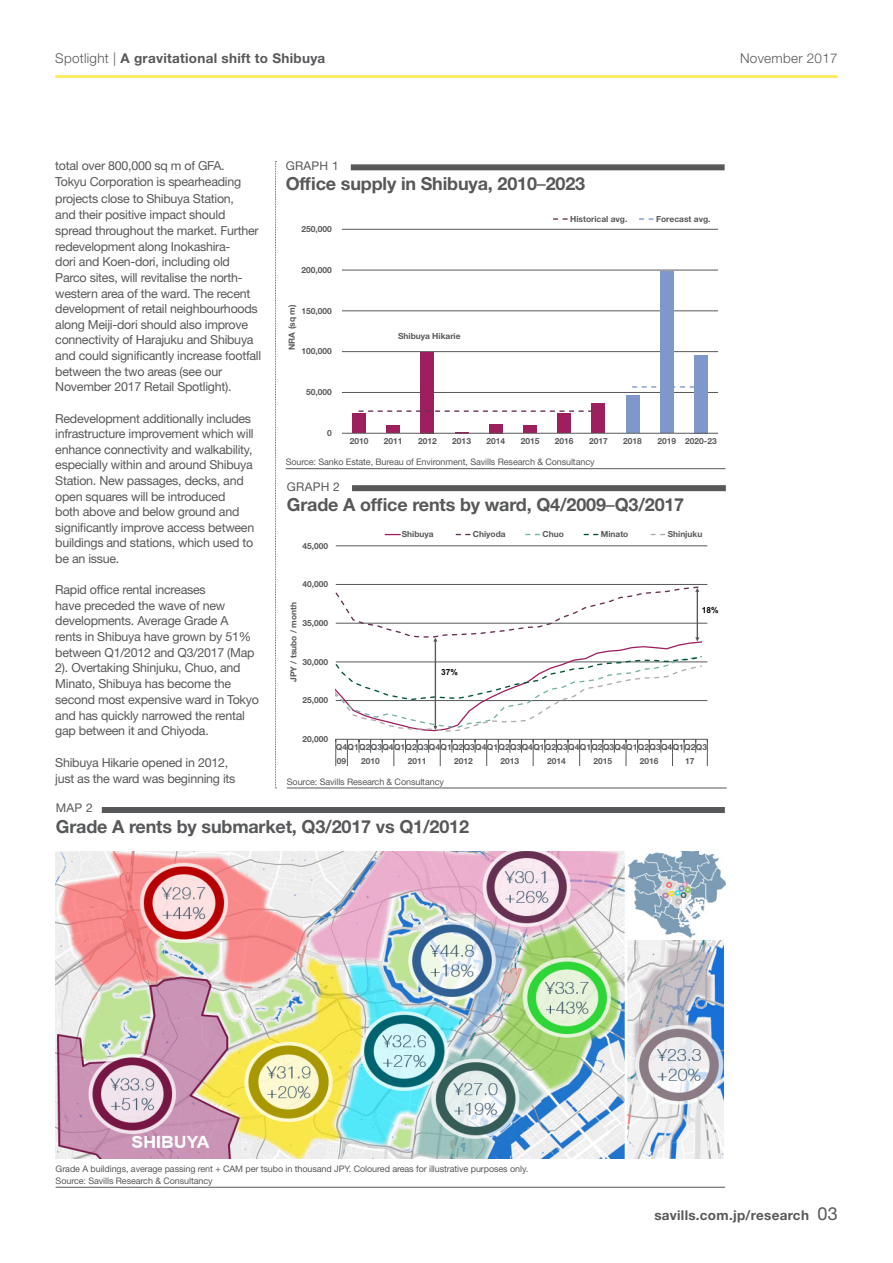
<style>
.page{position:relative;width:893px;height:1263px;background:#fff}
.page>*{position:absolute;margin:0;border:0;box-sizing:border-box;transform-origin:0 0}
.H_GraphHeader{font:700 18px "Helvetica Neue LT Std";letter-spacing:-.01em;color:#57585a}
.t1{font:700 13.5px "Helvetica Neue LT Std";letter-spacing:.02em;color:#57585a}
.t2{font:300 13.5px "Helvetica Neue LT Std";letter-spacing:.02em;color:#57585a}
.H_Body{font:12.45px/15.8px "Helvetica Neue LT Std";letter-spacing:-.02em;color:#57585a}
.H_GraphName{font:12px "Helvetica Neue LT Std";letter-spacing:.02em;color:#57585a}
.H_GraphSource{font:9px/12px "Helvetica Neue LT Std";letter-spacing:-.01em;color:#57585a}
.t3{font:700 8.4px/13.4px "Helvetica Neue LT Std";color:#58595b}
.t4{font:700 8.4px "Arial";color:#000}
.s1{font-weight:300}
.s2{font-weight:400}
.s3{font-weight:400;font-size:18px}
</style>
<div class="page">
<hr style="left:55px;top:75px;width:783px;height:3px;background:#ffe94d">
<div style="left:351px;top:164px;width:374px;height:6px;background:#57585a"></div>
<hr style="left:286px;top:468px;width:439px;height:1px;background:#57585a">
<hr style="left:342px;top:392px;width:376px;height:1px;background:#58595b">
<hr style="left:342px;top:351px;width:376px;height:1px;background:#58595b">
<hr style="left:342px;top:311px;width:376px;height:1px;background:#58595b">
<hr style="left:342px;top:270px;width:376px;height:1px;background:#58595b">
<hr style="left:342px;top:229px;width:376px;height:1px;background:#58595b">
<div style="left:352px;top:413px;width:14px;height:20px;background:#9e1f5e"></div>
<div style="left:386px;top:426px;width:14px;height:7px;background:#9e1f5e"></div>
<div style="left:421px;top:352px;width:13px;height:81px;background:#9e1f5e"></div>
<svg style="left:455px;top:432px;width:13px;height:1px"></svg>
<div style="left:489px;top:424px;width:14px;height:9px;background:#9e1f5e"></div>
<div style="left:523px;top:425px;width:14px;height:8px;background:#9e1f5e"></div>
<div style="left:557px;top:413px;width:14px;height:20px;background:#9e1f5e"></div>
<div style="left:592px;top:403px;width:13px;height:30px;background:#9e1f5e"></div>
<div style="left:626px;top:395px;width:13px;height:38px;background:#7f98cc"></div>
<div style="left:660px;top:272px;width:14px;height:161px;background:#7f98cc"></div>
<div style="left:694px;top:355px;width:14px;height:78px;background:#7f98cc"></div>
<hr style="left:342px;top:433px;width:376px;height:1px;background:#58595b">
<svg style="left:359px;top:410px;width:239px;height:2px"></svg>
<svg style="left:633px;top:386px;width:61px;height:2px"></svg>
<svg style="left:553px;top:218px;width:15px;height:2px"></svg>
<svg style="left:639px;top:218px;width:15px;height:2px"></svg>
<svg style="left:275px;top:161px;width:1px;height:627px"></svg>
<div style="left:352px;top:485px;width:374px;height:6px;background:#57585a"></div>
<hr style="left:287px;top:788px;width:440px;height:1px;background:#57585a">
<hr style="left:336px;top:700px;width:371px;height:1px;background:#58595b">
<hr style="left:336px;top:662px;width:371px;height:1px;background:#58595b">
<hr style="left:336px;top:623px;width:371px;height:1px;background:#58595b">
<hr style="left:336px;top:584px;width:371px;height:1px;background:#58595b">
<hr style="left:336px;top:545px;width:371px;height:1px;background:#58595b">
<hr style="left:336px;top:739px;width:371px;height:1px;background:#58595b">
<svg style="left:359px;top:740px;width:1px;height:13px"></svg>
<svg style="left:370px;top:740px;width:1px;height:13px"></svg>
<svg style="left:382px;top:740px;width:1px;height:13px"></svg>
<svg style="left:405px;top:740px;width:1px;height:13px"></svg>
<svg style="left:417px;top:740px;width:1px;height:13px"></svg>
<svg style="left:428px;top:740px;width:1px;height:13px"></svg>
<svg style="left:452px;top:739px;width:1px;height:14px"></svg>
<svg style="left:463px;top:740px;width:1px;height:13px"></svg>
<svg style="left:475px;top:740px;width:1px;height:13px"></svg>
<svg style="left:498px;top:740px;width:1px;height:13px"></svg>
<svg style="left:510px;top:739px;width:1px;height:14px"></svg>
<svg style="left:521px;top:740px;width:1px;height:13px"></svg>
<svg style="left:544px;top:740px;width:1px;height:13px"></svg>
<svg style="left:556px;top:740px;width:1px;height:13px"></svg>
<svg style="left:568px;top:740px;width:1px;height:13px"></svg>
<svg style="left:591px;top:740px;width:1px;height:13px"></svg>
<svg style="left:602px;top:740px;width:1px;height:13px"></svg>
<svg style="left:614px;top:740px;width:1px;height:13px"></svg>
<svg style="left:637px;top:740px;width:1px;height:13px"></svg>
<svg style="left:649px;top:740px;width:1px;height:13px"></svg>
<svg style="left:661px;top:739px;width:1px;height:14px"></svg>
<svg style="left:684px;top:740px;width:1px;height:13px"></svg>
<svg style="left:695px;top:740px;width:1px;height:13px"></svg>
<svg style="left:335px;top:739px;width:1px;height:27px"></svg>
<svg style="left:347px;top:740px;width:1px;height:26px"></svg>
<svg style="left:394px;top:739px;width:1px;height:27px"></svg>
<svg style="left:440px;top:740px;width:1px;height:26px"></svg>
<svg style="left:486px;top:740px;width:1px;height:26px"></svg>
<svg style="left:533px;top:740px;width:1px;height:26px"></svg>
<svg style="left:579px;top:740px;width:1px;height:26px"></svg>
<svg style="left:626px;top:740px;width:1px;height:26px"></svg>
<svg style="left:672px;top:740px;width:1px;height:26px"></svg>
<svg style="left:707px;top:739px;width:1px;height:27px"></svg>
<svg style="left:385px;top:534px;width:15px;height:1px"></svg>
<svg style="left:336px;top:546px;width:367px;height:186px"></svg>
<div style="left:102px;top:807px;width:623px;height:6px;background:#57585a"></div>
<hr style="left:56px;top:1187px;width:669px;height:1px;background:#57585a">
<img style="left:56px;top:851px;width:669px;height:308px">
<p class="t1" style="left:55px;top:50px;width:272px"><span class="s1">Spotlight |</span> A gravitational shift to Shibuya</p>
<p class="t2" style="left:740px;top:50px;width:99px">November 2017</p>
<p class="H_Body" style="left:55px;top:157px;width:207px">total over 800,000 sq m of GFA.<br>Tokyu Corporation is spearheading projects close to Shibuya Station,<br>and their positive impact should spread throughout the market. Further redevelopment along Inokashira-<br>dori and Koen-dori, including old Parco sites, will revitalise the north&shy;western area of the ward. The recent development of retail neighbourhoods along Meiji-dori should also improve connectivity of Harajuku and Shibuya and could significantly increase footfall between the two areas (see our November 2017 Retail Spotlight).</p>
<p class="H_Body" style="left:55px;top:410px;width:201px">Redevelopment additionally includes infrastructure improvement which will enhance connectivity and walkability, especially within and around Shibuya Station. New passages, decks, and open squares will be introduced<br>both above and below ground and significantly improve access between buildings and stations, which used to be an issue.</p>
<p class="H_Body" style="left:55px;top:582px;width:205px">Rapid office rental increases<br>have preceded the wave of new developments. Average Grade A<br>rents in Shibuya have grown by 51% between Q1/2012 and Q3/2017 (Map<br>2). Overtaking Shinjuku, Chuo, and<br>Minato, Shibuya has become the second most expensive ward in Tokyo and has quickly narrowed the rental gap between it and Chiyoda.</p>
<p class="H_Body" style="left:55px;top:754px;width:182px">Shibuya Hikarie opened in 2012, just as the ward was beginning its</p>
<p class="H_GraphName" style="left:286px;top:159px;width:54px">GRAPH 1</p>
<p class="H_GraphHeader" style="left:286px;top:173px;width:301px">Office supply in Shibuya, 2010<span class="s2">–</span>2023</p>
<p class="t3" style="left:302px;top:222px;width:32px">250,000</p>
<p class="t3" style="left:302px;top:263px;width:32px">200,000</p>
<p class="t3" style="left:285px;top:350px;width:46px;rotate:-90deg">NRA (sq m)</p>
<p class="t3" style="left:302px;top:304px;width:32px">150,000</p>
<p class="t3" style="left:302px;top:345px;width:32px">100,000</p>
<p class="t3" style="left:306px;top:385px;width:27px">50,000</p>
<p class="t3" style="left:327px;top:426px;width:6px">0</p>
<p class="t3" style="left:398px;top:329px;width:64px">Shibuya Hikarie</p>
<p class="t3" style="left:570px;top:212px;width:59px">Historical avg.</p>
<p class="t3" style="left:656px;top:212px;width:56px">Forecast avg.</p>
<p class="t3" style="left:350px;top:434px;width:20px">2010</p>
<p class="t3" style="left:384px;top:434px;width:20px">2011</p>
<p class="t3" style="left:418px;top:434px;width:20px">2012</p>
<p class="t3" style="left:452px;top:434px;width:20px">2013</p>
<p class="t3" style="left:486px;top:434px;width:20px">2014</p>
<p class="t3" style="left:521px;top:434px;width:20px">2015</p>
<p class="t3" style="left:555px;top:434px;width:20px">2016</p>
<p class="t3" style="left:589px;top:434px;width:20px">2017</p>
<p class="t3" style="left:623px;top:434px;width:20px">2018</p>
<p class="t3" style="left:657px;top:434px;width:61px">2019 2020-23</p>
<p class="H_GraphSource" style="left:286px;top:456px;width:310px">Source: Sanko Estate, Bureau of Environment, Savills Research &amp; Consultancy</p>
<p class="H_GraphName" style="left:287px;top:479px;width:54px">GRAPH 2</p>
<p class="H_GraphHeader" style="left:287px;top:494px;width:399px">Grade A office rents by ward, Q4/2009<span class="s2">–</span>Q3/2017</p>
<p class="t3" style="left:302px;top:539px;width:27px">45,000</p>
<p class="t3" style="left:402px;top:527px;width:33px">Shibuya</p>
<p class="t3" style="left:473px;top:527px;width:34px">Chiyoda</p>
<p class="t3" style="left:543px;top:527px;width:23px">Chuo</p>
<p class="t3" style="left:601px;top:527px;width:29px">Minato</p>
<p class="t3" style="left:668px;top:527px;width:36px">Shinjuku</p>
<p class="t3" style="left:302px;top:577px;width:27px">40,000</p>
<p class="t3" style="left:287px;top:682px;width:81px;rotate:-90deg">JPY / tsubo / month</p>
<p class="t3" style="left:302px;top:616px;width:27px">35,000</p>
<p class="t3" style="left:302px;top:655px;width:27px">30,000</p>
<p class="t3" style="left:302px;top:693px;width:27px">25,000</p>
<p class="t4" style="left:441px;top:667px;width:18px">37%</p>
<p class="t4" style="left:702px;top:605px;width:18px">18%</p>
<p class="t3" style="left:302px;top:732px;width:27px">20,000</p>
<p class="t3" style="left:336px;top:740px;width:373px">Q4Q1Q2Q3Q4Q1Q2Q3Q4Q1Q2Q3Q4Q1Q2Q3Q4Q1Q2Q3Q4Q1Q2Q3Q4Q1Q2Q3Q4Q1Q2Q3<br>09</p>
<p class="t3" style="left:361px;top:754px;width:20px">2010</p>
<p class="t3" style="left:408px;top:754px;width:20px">2011</p>
<p class="t3" style="left:454px;top:754px;width:20px">2012</p>
<p class="t3" style="left:501px;top:754px;width:20px">2013</p>
<p class="t3" style="left:547px;top:754px;width:20px">2014</p>
<p class="t3" style="left:593px;top:754px;width:20px">2015</p>
<p class="t3" style="left:640px;top:754px;width:20px">2016</p>
<p class="t3" style="left:685px;top:754px;width:11px">17</p>
<p class="H_GraphSource" style="left:287px;top:775px;width:159px">Source: Savills Research &amp; Consultancy</p>
<p class="H_GraphName" style="left:56px;top:801px;width:38px">MAP 2</p>
<p class="H_GraphHeader" style="left:56px;top:815px;width:415px">Grade A rents by submarket, Q3/2017 vs Q1/2012</p>
<p class="H_GraphSource" style="left:56px;top:1162px;width:474px">Grade A buildings, average passing rent + CAM per tsubo in thousand JPY. Coloured areas for illustrative purposes only.<br>Source: Savills Research &amp; Consultancy</p>
<p class="t1" style="left:654px;top:1207px;width:185px">savills.com.jp/research <span class="s3">03</span></p>
</div>
